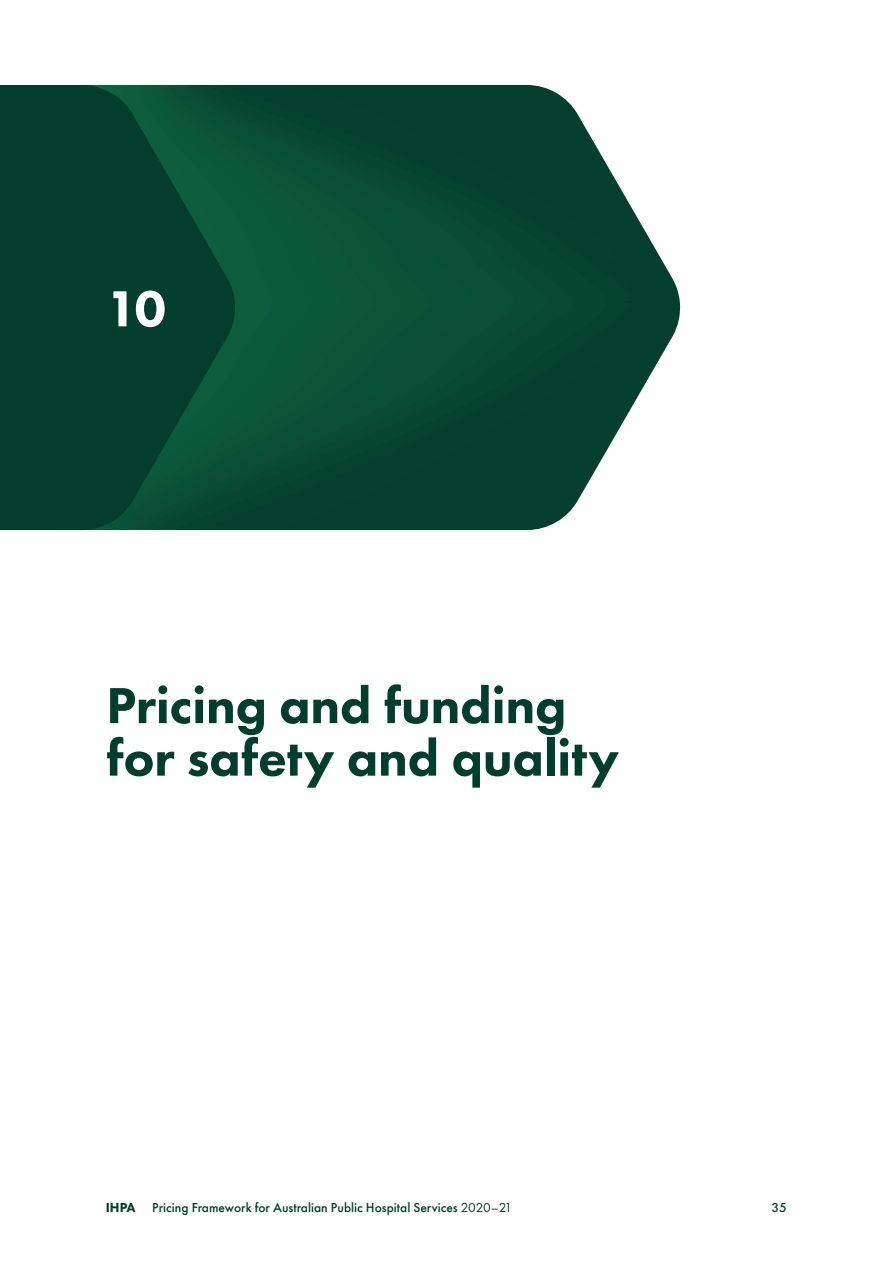
<style>
.page{position:relative;width:893px;height:1263px;background:#fff}
.page>*{position:absolute;margin:0;border:0;box-sizing:border-box;transform-origin:0 0}
.t1{font:800 52.5px/52.5px "Futura PT";letter-spacing:-.005em;color:#003d2a}
.t2{font:800 52.5px "Futura PT";color:#fff}
.t3{font:500 13.5px "Futura PT";color:#003d2a}
.s1{font-weight:800}
.s2{font-weight:400}
</style>
<div class="page">
<svg style="left:238px;top:85px;width:443px;height:445px"></svg>
<svg style="left:0;top:85px;width:238px;height:445px;fill:#033d2c"></svg>
<h1 class="t2" style="left:106px;top:276px;width:61px">10</h1>
<h1 class="t1" style="left:106px;top:678px;width:514px">Pricing and funding for safety and quality</h1>
<p class="t3" style="left:106px;top:1199px;width:408px"><span class="s1">IHPA</span> Pricing Framework for Australian Public Hospital Services <span class="s2">2020–21</span></p>
<p class="t3" style="left:771px;top:1199px;width:17px">35</p>
</div>
